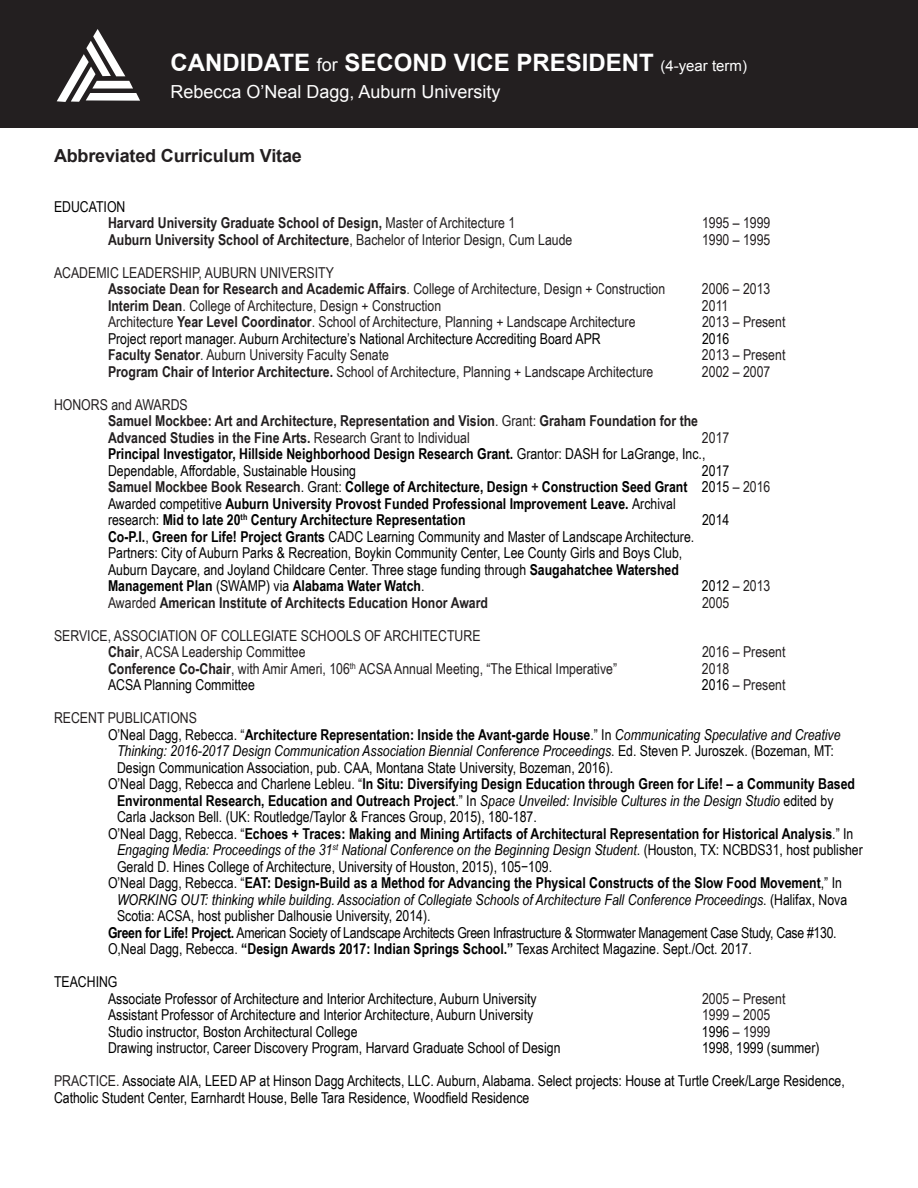
<style>
.page{position:relative;width:918px;height:1188px;background:#fff}
.page>*{position:absolute;margin:0;border:0;box-sizing:border-box;transform-origin:0 0}
.school_names{font:700 24px "Arial";color:#fff}
.school_names-2{font:18px "Arial";color:#fff}
.school_names-3{font:700 18px "Arial";letter-spacing:-.01em;color:#231f20}
.t1{font:15px/16.5px "Arial Narrow";color:#000}
.t2{font:15px/16.5px "Arial Narrow";color:#231f20}
.t3{font:700 15px/16.5px "Arial Narrow";color:#000}
.t4{font:700 15px/16.5px "Arial Narrow";color:#231f20}
.t5{font:italic 15px/16.5px "Arial Narrow";color:#000}
.t6{font:15px "Arial Narrow";letter-spacing:-.02em;color:#000}
.s1{font-weight:400;font-size:18px}
.s2{font-weight:400;font-size:15px}
.s3{font-weight:400;color:#000}
.s4{font-weight:400}
.s5{font-weight:700}
.s6{color:#231f20}
.s7{font-weight:400;color:#231f20}
.s8{color:#000}
.s9{font-weight:400;font-style:italic}
.s10{font-style:italic}
.s11{font-style:normal}
</style>
<div class="page">
<div style="left:0;top:0;width:918px;height:127px;background:#231f20"></div>
<svg style="left:57px;top:29px;width:83px;height:73px"></svg>
<p class="school_names" style="left:170px;top:47px;width:578px">CANDIDATE <span class="s1">for</span> SECOND VICE PRESIDENT <span class="s2">(4-year term)</span></p>
<p class="school_names-2" style="left:170px;top:80px;width:332px">Rebecca O’Neal Dagg, Auburn University</p>
<p class="school_names-3" style="left:54px;top:144px;width:249px">Abbreviated Curriculum Vitae</p>
<p class="t4" style="left:108px;top:198px;width:409px;text-indent:-54px"><span class="s3">EDUCATION<br></span>Harvard University Graduate School of Design, <span class="s4">Master of Architecture 1</span></p>
<p class="t2" style="left:702px;top:214px;width:70px">1995 – 1999</p>
<p class="t4" style="left:108px;top:231px;width:466px">Auburn University School of Architecture<span class="s4">, Bachelor of Interior Design, Cum Laude</span></p>
<p class="t2" style="left:702px;top:231px;width:70px">1990 – 1995</p>
<p class="t2" style="left:108px;top:264px;width:559px;text-indent:-54px">ACADEMIC LEADERSHIP, AUBURN UNIVERSITY<br><span class="s5">Associate Dean for Research and Academic Affairs</span>. College of Architecture, Design + Construction</p>
<p class="t2" style="left:702px;top:280px;width:70px">2006 – 2013</p>
<p class="t2" style="left:108px;top:297px;width:335px"><span class="s5">Interim Dean</span>. College of Architecture, Design + Construction</p>
<p class="t2" style="left:702px;top:297px;width:28px">2011</p>
<p class="t2" style="left:108px;top:313px;width:529px">Architecture <span class="s5">Year Level Coordinator</span>. School of Architecture, Planning + Landscape Architecture</p>
<p class="t2" style="left:702px;top:313px;width:85px">2013 – Present</p>
<p class="t1" style="left:108px;top:330px;width:494px">Project report manager. Auburn Architecture’s National Architecture Accrediting Board APR</p>
<p class="t1" style="left:702px;top:330px;width:29px">2016</p>
<p class="t2" style="left:108px;top:346px;width:282px"><span class="s5">Faculty Senator</span>. Auburn University Faculty Senate</p>
<p class="t2" style="left:702px;top:346px;width:85px">2013 – Present</p>
<p class="t2" style="left:108px;top:363px;width:547px"><span class="s5">Program Chair of Interior Architecture.</span> School of Architecture, Planning + Landscape Architecture</p>
<p class="t2" style="left:702px;top:363px;width:70px">2002 – 2007</p>
<p class="t4" style="left:108px;top:396px;width:592px;text-indent:-54px"><span class="s4">HONORS and AWARDS<br></span>Samuel Mockbee: Art and Architecture, Representation and Vision<span class="s4">. Grant:</span> Graham Foundation for the</p>
<p class="t4" style="left:108px;top:429px;width:363px">Advanced Studies in the Fine Arts. <span class="s4">Research Grant to Individual</span></p>
<p class="t1" style="left:108px;top:429px;width:623px;text-indent:594px"><span class="s6">2017<br></span><span class="s5">Principal Investigator, Hillside Neighborhood Design Research Grant.</span> Grantor: DASH for LaGrange, Inc.,<br>Dependable, Affordable, Sustainable Housing</p>
<p class="t3" style="left:108px;top:462px;width:664px;text-indent:594px"><span class="s4">2017<br></span><span class="s6">Samuel Mockbee Book Research</span><span class="s4">. Grant:</span> College of Architecture, Design <span class="s6">+</span> Construction Seed Grant <span class="s4">2015</span> <span class="s7">– 2016</span></p>
<p class="t3" style="left:108px;top:495px;width:569px"><span class="s4">Awarded competitive</span> Auburn University Provost Funded Professional Improvement Leave. <span class="s4">Archival research:</span> Mid to late 20<sup>th</sup> Century Architecture Representation</p>
<p class="t1" style="left:702px;top:511px;width:29px">2014</p>
<p class="t1" style="left:108px;top:528px;width:588px"><span class="s5">Co-P.I.</span>, <span class="s5">Green for Life! Project Grants</span> CADC Learning Community and Master of Landscape Architecture.<br>Partners: City of Auburn Parks &amp; Recreation, Boykin Community Center, Lee County Girls and Boys Club, Auburn Daycare, and Joyland Childcare Center. Three stage funding through <span class="s5">Saugahatchee Watershed Management Plan</span> (SWAMP) via <span class="s5">Alabama Water Watch</span>.</p>
<p class="t2" style="left:702px;top:577px;width:70px"><span class="s8">2012</span> – 2013</p>
<p class="t4" style="left:108px;top:594px;width:382px"><span class="s4">Awarded</span> American Institute of Architects Education Honor Award</p>
<p class="t2" style="left:702px;top:594px;width:29px">2005</p>
<p class="t2" style="left:108px;top:627px;width:374px;text-indent:-54px">SERVICE, ASSOCIATION OF COLLEGIATE SCHOOLS OF ARCHITECTURE<br><span class="s5">Chair</span>, ACSA Leadership Committee</p>
<p class="t2" style="left:702px;top:643px;width:85px">2016 – Present</p>
<p class="t2" style="left:108px;top:660px;width:511px"><span class="s5">Conference Co-Chair</span>, with Amir Ameri, 106<sup>th</sup> ACSA Annual Meeting, “The Ethical Imperative”</p>
<p class="t2" style="left:702px;top:660px;width:29px">2018</p>
<p class="t1" style="left:108px;top:676px;width:148px">ACSA Planning Committee</p>
<p class="t2" style="left:702px;top:676px;width:85px"><span class="s8">2016</span> – Present</p>
<p class="t2" style="left:54px;top:709px;width:145px">RECENT PUBLICATIONS</p>
<p class="t3" style="left:108px;top:726px;width:734px"><span class="s4">O’Neal Dagg, Rebecca. “</span>Architecture Representation: Inside the Avant-garde House<span class="s4">.” In</span> <span class="s9">Communicating Speculative and Creative</span></p>
<p class="t1" style="left:117px;top:742px;width:718px"><span class="s10">Thinking: 2016-2017 Design Communication Association Biennial Conference Proceedings</span>. Ed. Steven P. Juroszek. (Bozeman, MT:<br>Design Communication Association, pub. CAA, Montana State University, Bozeman, 2016).</p>
<p class="t3" style="left:108px;top:775px;width:749px"><span class="s4">O’Neal Dagg, Rebecca and Charlene Lebleu. “</span>In Situ: Diversifying Design Education through Green for Life! – a Community Based</p>
<p class="t1" style="left:117px;top:792px;width:718px"><span class="s5">Environmental Research, Education and Outreach Project</span>.” In <span class="s10">Space Unveiled: Invisible Cultures in the Design Studio</span> edited by<br>Carla Jackson Bell. (UK: Routledge/Taylor &amp; Frances Group, 2015), 180-187.</p>
<p class="t3" style="left:108px;top:825px;width:747px"><span class="s4">O’Neal Dagg, Rebecca. “</span>Echoes + Traces: Making and Mining Artifacts of Architectural Representation for Historical Analysis<span class="s4">.” In</span></p>
<p class="t1" style="left:117px;top:841px;width:747px"><span class="s10">Engaging Media: Proceedings of the 31</span><sup>st</sup> <span class="s10">National Conference on the Beginning Design Student</span>. (Houston, TX: NCBDS31, host publisher<br>Gerald D. Hines College of Architecture, University of Houston, 2015), 105−109.</p>
<p class="t3" style="left:108px;top:874px;width:736px"><span class="s4">O’Neal Dagg, Rebecca. “</span>EAT: Design-Build as a Method for Advancing the Physical Constructs of the Slow Food Movement<span class="s4">,” In</span></p>
<p class="t5" style="left:117px;top:891px;width:732px">WORKING OUT: thinking while building. Association of Collegiate Schools of Architecture Fall Conference Proceedings<span class="s11">. (Halifax, Nova<br>Scotia: ACSA, host publisher Dalhousie University, 2014).</span></p>
<p class="t6" style="left:108px;top:922px;width:730px"><span class="s5">Green for Life! Project.</span> American Society of Landscape Architects Green Infrastructure &amp; Stormwater Management Case Study, Case #130.</p>
<p class="t1" style="left:108px;top:940px;width:645px">O,Neal Dagg, Rebecca. <span class="s5">“Design Awards 2017: Indian Springs School.”</span> Texas Architect Magazine. Sept./Oct. 2017.</p>
<p class="t1" style="left:108px;top:973px;width:430px;text-indent:-54px">TEACHING<br>Associate Professor of Architecture and Interior Architecture, Auburn University</p>
<p class="t2" style="left:702px;top:990px;width:85px">2005 – Present</p>
<p class="t1" style="left:108px;top:1006px;width:427px">Assistant Professor of Architecture and Interior Architecture, Auburn University</p>
<p class="t2" style="left:702px;top:1006px;width:70px">1999 – 2005</p>
<p class="t1" style="left:108px;top:1023px;width:251px">Studio instructor, Boston Architectural College</p>
<p class="t2" style="left:702px;top:1023px;width:70px"><span class="s8">1996</span> – 1999</p>
<p class="t1" style="left:108px;top:1039px;width:454px">Drawing instructor, Career Discovery Program, Harvard Graduate School of Design</p>
<p class="t1" style="left:702px;top:1039px;width:119px">1998, 1999 (summer)</p>
<p class="t1" style="left:54px;top:1072px;width:792px"><span class="s6">PRACTICE.</span> Associate AIA, LEED AP at Hinson Dagg Architects, LLC. Auburn, Alabama. Select projects: House at Turtle Creek/Large Residence,<br>Catholic Student Center, Earnhardt House, Belle Tara Residence, Woodfield Residence</p>
</div>
